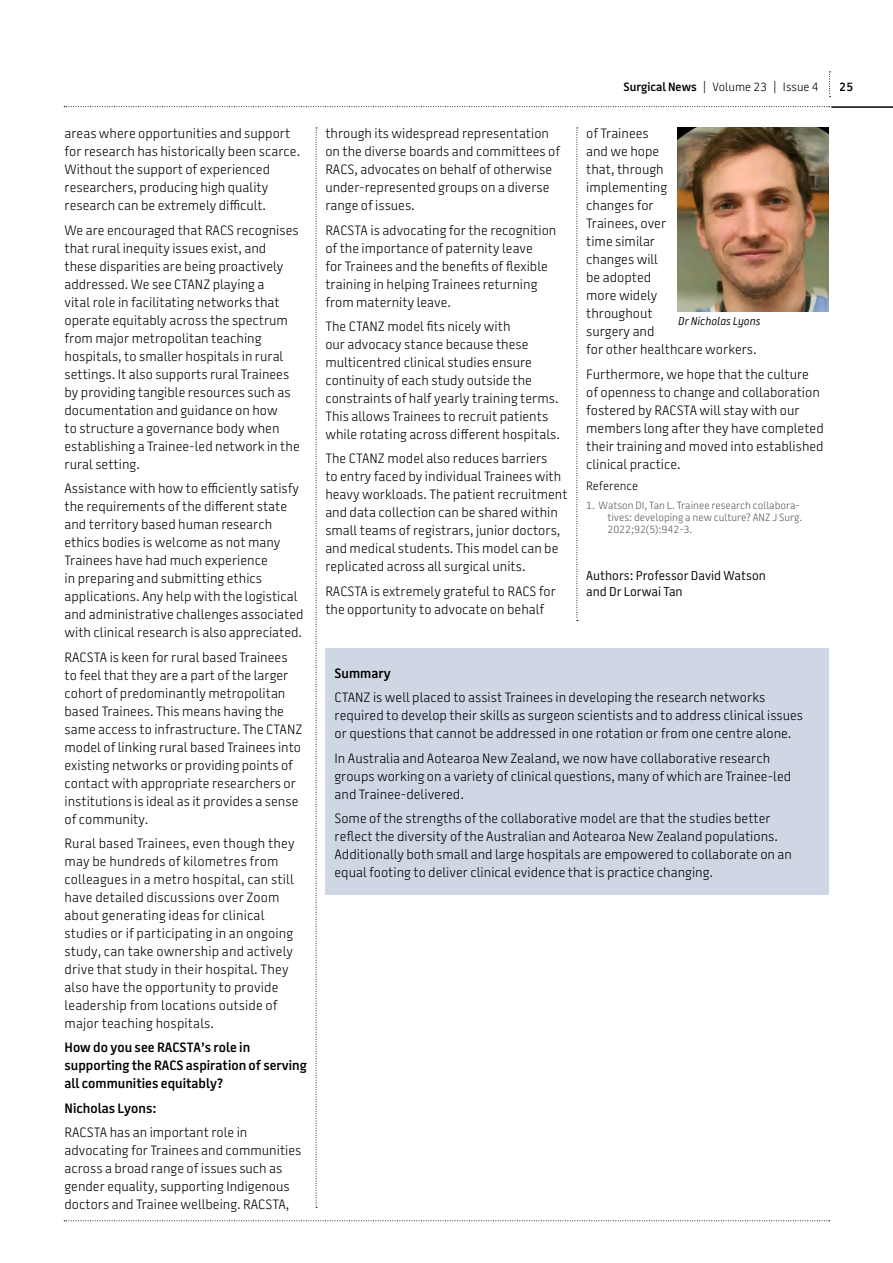
<style>
.page{position:relative;width:893px;height:1263px;background:#fff}
.page>*{position:absolute;margin:0;border:0;box-sizing:border-box;transform-origin:0 0}
.t1{font:300 13.5px/18px "Battersea SANS";color:#000}
.t2{font:600 13.5px/18px "Battersea SANS";color:#000}
.t3{font:12.75px/16.5px "Battersea SANS";color:#000}
.t4{font:300 12px "Battersea SANS";color:#000}
.t5{font:600 12px "Battersea SANS";color:#000}
.t6{font:italic 11.25px "Battersea SANS";color:#000}
.t7{font:300 10.5px/12px "Battersea SANS";color:#58595b}
.s1{font-weight:600}
</style>
<div class="page">
<svg style="left:316px;top:128px;width:1px;height:1080px"></svg>
<div style="left:325px;top:648px;width:503px;height:247px;background:#cfd7e5"></div>
<svg style="left:576px;top:128px;width:2px;height:493px"></svg>
<img style="left:677px;top:128px;width:151px;height:183px">
<svg style="left:64px;top:106px;width:766px;height:1px"></svg>
<svg style="left:64px;top:1220px;width:766px;height:1px"></svg>
<svg style="left:829px;top:72px;width:2px;height:25px"></svg>
<hr style="left:831px;top:106px;width:62px;height:2px;background:#000">
<p class="t1" style="left:65px;top:125px;width:237px">areas where opportunities and support for research has historically been scarce.<br>Without the support of experienced researchers, producing high quality research can be extremely difficult.</p>
<p class="t1" style="left:65px;top:221px;width:237px">We are encouraged that RACS recognises that rural inequity issues exist, and these disparities are being proactively addressed. We see CTANZ playing a<br>vital role in facilitating networks that operate equitably across the spectrum from major metropolitan teaching hospitals, to smaller hospitals in rural settings. It also supports rural Trainees by providing tangible resources such as documentation and guidance on how<br>to structure a governance body when establishing a Trainee-led network in the rural setting.</p>
<p class="t1" style="left:65px;top:480px;width:240px">Assistance with how to efficiently satisfy the requirements of the different state and territory based human research ethics bodies is welcome as not many Trainees have had much experience<br>in preparing and submitting ethics applications. Any help with the logistical and administrative challenges associated with clinical research is also appreciated.</p>
<p class="t1" style="left:65px;top:648px;width:239px">RACSTA is keen for rural based Trainees to feel that they are a part of the larger cohort of predominantly metropolitan based Trainees. This means having the same access to infrastructure. The CTANZ model of linking rural based Trainees into existing networks or providing points of contact with appropriate researchers or institutions is ideal as it provides a sense of community.</p>
<p class="t1" style="left:65px;top:834px;width:232px">Rural based Trainees, even though they may be hundreds of kilometres from colleagues in a metro hospital, can still have detailed discussions over Zoom about generating ideas for clinical studies or if participating in an ongoing study, can take ownership and actively drive that study in their hospital. They also have the opportunity to provide leadership from locations outside of major teaching hospitals.</p>
<p class="t2" style="left:65px;top:1039px;width:244px">How do you see RACSTA’s role in supporting the RACS aspiration of serving all communities equitably?</p>
<p class="t2" style="left:65px;top:1099px;width:93px">Nicholas Lyons:</p>
<p class="t1" style="left:65px;top:1123px;width:238px">RACSTA has an important role in advocating for Trainees and communities across a broad range of issues such as gender equality, supporting Indigenous doctors and Trainee wellbeing. RACSTA,</p>
<p class="t1" style="left:325px;top:125px;width:236px">through its widespread representation on the diverse boards and committees of RACS, advocates on behalf of otherwise under-represented groups on a diverse range of issues.</p>
<p class="t1" style="left:325px;top:221px;width:233px">RACSTA is advocating for the recognition of the importance of paternity leave<br>for Trainees and the benefits of flexible training in helping Trainees returning from maternity leave.</p>
<p class="t1" style="left:325px;top:318px;width:236px">The CTANZ model fits nicely with<br>our advocacy stance because these multicentred clinical studies ensure continuity of each study outside the constraints of half yearly training terms.<br>This allows Trainees to recruit patients while rotating across different hospitals.</p>
<p class="t1" style="left:325px;top:450px;width:244px">The CTANZ model also reduces barriers<br>to entry faced by individual Trainees with heavy workloads. The patient recruitment and data collection can be shared within small teams of registrars, junior doctors, and medical students. This model can be replicated across all surgical units.</p>
<p class="t1" style="left:325px;top:582px;width:232px">RACSTA is extremely grateful to RACS for the opportunity to advocate on behalf</p>
<p class="t4" style="left:623px;top:79px;width:197px"><span class="s1">Surgical News</span> | Volume 23 | Issue 4</p>
<p class="t5" style="left:840px;top:79px;width:15px">25</p>
<p class="t1" style="left:586px;top:125px;width:172px">of Trainees<br>and we hope<br>that, through<br>implementing<br>changes for<br>Trainees, over<br>time similar<br>changes will<br>be adopted<br>more widely<br>throughout<br>surgery and<br>for other healthcare workers.</p>
<p class="t1" style="left:586px;top:365px;width:239px">Furthermore, we hope that the culture of openness to change and collaboration fostered by RACSTA will stay with our members long after they have completed their training and moved into established clinical practice.</p>
<p class="t4" style="left:586px;top:478px;width:53px">Reference</p>
<p class="t7" style="left:607px;top:500px;width:196px;text-indent:-21px">1. Watson DI, Tan L. Trainee research collabora&shy;tives: developing a new culture? ANZ J Surg.<br>2022;92(5):942-3.</p>
<p class="t3" style="left:586px;top:567px;width:181px">Authors: Professor David Watson and Dr Lorwai Tan</p>
<p class="t6" style="left:678px;top:314px;width:84px">Dr Nicholas Lyons</p>
<p class="t2" style="left:335px;top:664px;width:58px">Summary</p>
<p class="t1" style="left:335px;top:689px;width:470px">CTANZ is well placed to assist Trainees in developing the research networks required to develop their skills as surgeon scientists and to address clinical issues or questions that cannot be addressed in one rotation or from one centre alone.</p>
<p class="t1" style="left:335px;top:749px;width:458px">In Australia and Aotearoa New Zealand, we now have collaborative research groups working on a variety of clinical questions, many of which are Trainee-led and Trainee-delivered.</p>
<p class="t1" style="left:335px;top:809px;width:459px">Some of the strengths of the collaborative model are that the studies better reflect the diversity of the Australian and Aotearoa New Zealand populations.<br>Additionally both small and large hospitals are empowered to collaborate on an equal footing to deliver clinical evidence that is practice changing.</p>
</div>
